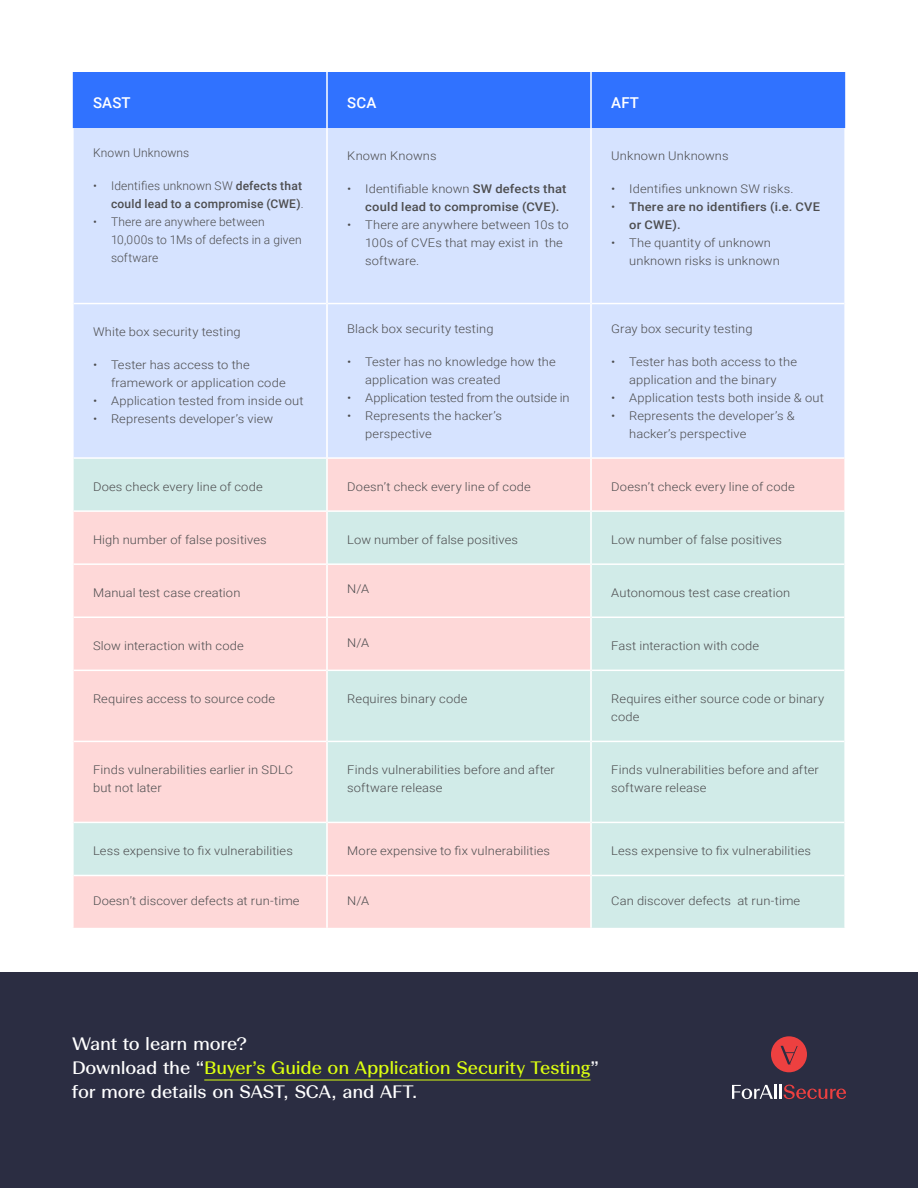
<style>
.page{position:relative;width:918px;height:1188px;background:#fff}
.page>*{position:absolute;margin:0;border:0;box-sizing:border-box;transform-origin:0 0}
.t1{font:18px/24px "Beausite Fit";letter-spacing:-.01em;color:#fff}
.t2{font:500 15px "Roboto";letter-spacing:.01em;color:#fff}
.t3{font:300 12px/18px "Roboto";letter-spacing:.01em;color:#4d4d4f;scale:1.07 1}
.t4{font:500 12px/18px "Roboto";letter-spacing:.015em;color:#4d4d4f;scale:1.07 1}
.t5{font:300 12px/18px "Roboto";letter-spacing:.01em;color:#4d4d4f}
.t6{font:500 12px/18px "Roboto";letter-spacing:.015em;color:#4d4d4f;text-align:right}
.t7{font:300 12px "Roboto";letter-spacing:-.01em;color:#4d4d4f;scale:1.07 1}
.s1{font-weight:300}
.s2{color:#dcff10}
</style>
<div class="page">
<div style="left:73px;top:72px;width:772px;height:56px;background:#3072ff"></div>
<div style="left:74px;top:128px;width:770px;height:329px;background:#d6e3ff"></div>
<svg style="left:74px;top:459px;width:770px;height:469px;background:#e6e1e0"></svg>
<hr style="left:326px;top:72px;width:2px;height:56px;background:#fff">
<hr style="left:590px;top:72px;width:2px;height:56px;background:#fff">
<hr style="left:74px;top:303px;width:252px;height:1px;background:#fff">
<hr style="left:328px;top:303px;width:262px;height:1px;background:#fff">
<hr style="left:592px;top:303px;width:252px;height:1px;background:#fff">
<hr style="left:74px;top:510px;width:252px;height:2px;background:#fff">
<hr style="left:592px;top:510px;width:252px;height:2px;background:#fff">
<hr style="left:74px;top:563px;width:252px;height:2px;background:#fff">
<hr style="left:592px;top:563px;width:252px;height:2px;background:#fff">
<hr style="left:74px;top:617px;width:252px;height:1px;background:#fff">
<hr style="left:592px;top:617px;width:252px;height:1px;background:#fff">
<hr style="left:74px;top:670px;width:252px;height:1px;background:#fff">
<hr style="left:592px;top:670px;width:252px;height:1px;background:#fff">
<hr style="left:74px;top:741px;width:252px;height:1px;background:#fff">
<hr style="left:592px;top:741px;width:252px;height:1px;background:#fff">
<hr style="left:74px;top:822px;width:252px;height:1px;background:#fff">
<hr style="left:592px;top:822px;width:252px;height:1px;background:#fff">
<hr style="left:74px;top:875px;width:252px;height:1px;background:#fff">
<hr style="left:592px;top:875px;width:252px;height:1px;background:#fff">
<hr style="left:328px;top:510px;width:262px;height:2px;background:#fff">
<hr style="left:328px;top:563px;width:262px;height:2px;background:#fff">
<hr style="left:328px;top:617px;width:262px;height:1px;background:#fff">
<hr style="left:328px;top:670px;width:262px;height:1px;background:#fff">
<hr style="left:328px;top:741px;width:262px;height:1px;background:#fff">
<hr style="left:328px;top:822px;width:262px;height:1px;background:#fff">
<hr style="left:328px;top:875px;width:262px;height:1px;background:#fff">
<hr style="left:326px;top:128px;width:2px;height:176px;background:#fff">
<hr style="left:590px;top:128px;width:2px;height:176px;background:#fff">
<hr style="left:326px;top:304px;width:2px;height:154px;background:#fff">
<hr style="left:590px;top:304px;width:2px;height:154px;background:#fff">
<hr style="left:326px;top:458px;width:2px;height:53px;background:#fff">
<hr style="left:326px;top:511px;width:2px;height:53px;background:#fff">
<hr style="left:326px;top:564px;width:2px;height:53px;background:#fff">
<hr style="left:326px;top:617px;width:2px;height:53px;background:#fff">
<hr style="left:326px;top:670px;width:2px;height:71px;background:#fff">
<hr style="left:326px;top:741px;width:2px;height:81px;background:#fff">
<hr style="left:326px;top:822px;width:2px;height:53px;background:#fff">
<hr style="left:326px;top:875px;width:2px;height:53px;background:#fff">
<hr style="left:590px;top:458px;width:2px;height:53px;background:#fff">
<hr style="left:590px;top:511px;width:2px;height:53px;background:#fff">
<hr style="left:590px;top:564px;width:2px;height:53px;background:#fff">
<hr style="left:590px;top:617px;width:2px;height:53px;background:#fff">
<hr style="left:590px;top:670px;width:2px;height:71px;background:#fff">
<hr style="left:590px;top:741px;width:2px;height:81px;background:#fff">
<hr style="left:590px;top:822px;width:2px;height:53px;background:#fff">
<hr style="left:590px;top:875px;width:2px;height:53px;background:#fff">
<div style="left:0;top:972px;width:918px;height:216px;background:#2b2d42"></div>
<hr style="left:204px;top:1080px;width:387px;height:1px;background:#dcff10">
<svg style="left:732px;top:1085px;width:41px;height:14px"></svg>
<hr style="left:774px;top:1085px;width:3px;height:14px;background:#fff">
<hr style="left:779px;top:1085px;width:3px;height:14px;background:#fff">
<svg style="left:784px;top:1085px;width:62px;height:14px"></svg>
<svg style="left:771px;top:1036px;width:36px;height:36px"></svg>
<p class="t2" style="left:93px;top:92px;width:39px">SAST</p>
<p class="t2" style="left:347px;top:92px;width:31px">SCA</p>
<p class="t2" style="left:611px;top:92px;width:29px">AFT</p>
<p class="t5" style="left:93px;top:143px;width:98px">Known Unknowns</p>
<p class="t6" style="left:93px;top:176px;width:212px"><span class="s1">• Identifies unknown SW</span> defects that could lead to a compromise (CWE)<span class="s1">.</span></p>
<p class="t5" style="left:111px;top:212px;width:192px;text-indent:-18px">• There are anywhere between<br>10,000s to 1Ms of defects in a given software</p>
<p class="t3" style="left:611px;top:147px;width:111px">Unknown Unknowns</p>
<p class="t3" style="left:611px;top:180px;width:172px">• Identifies unknown SW risks.</p>
<p class="t4" style="left:629px;top:198px;width:180px;text-indent:-18px"><span class="s1">•</span> There are no identifiers (i.e. CVE or CWE).</p>
<p class="t3" style="left:629px;top:234px;width:142px;text-indent:-18px">• The quantity of unknown unknown risks is unknown</p>
<p class="t3" style="left:347px;top:147px;width:85px">Known Knowns</p>
<p class="t4" style="left:365px;top:180px;width:190px;text-indent:-18px"><span class="s1">• Identifiable known</span> SW defects that could lead to compromise (CVE).</p>
<p class="t3" style="left:365px;top:216px;width:192px;text-indent:-18px">• There are anywhere between 10s to<br>100s of CVEs that may exist in the software.</p>
<p class="t3" style="left:93px;top:323px;width:140px">White box security testing</p>
<p class="t3" style="left:111px;top:356px;width:165px;text-indent:-18px">• Tester has access to the framework or application code</p>
<p class="t3" style="left:93px;top:392px;width:198px">• Application tested from inside out</p>
<p class="t3" style="left:93px;top:410px;width:170px">• Represents developer’s view</p>
<p class="t3" style="left:347px;top:319px;width:138px">Black box security testing</p>
<p class="t3" style="left:365px;top:352px;width:180px;text-indent:-18px">• Tester has no knowledge how the application was created</p>
<p class="t7" style="left:347px;top:389px;width:209px">• Application tested from the outside in</p>
<p class="t3" style="left:365px;top:406px;width:129px;text-indent:-18px">• Represents the hacker’s perspective</p>
<p class="t3" style="left:611px;top:319px;width:134px">Gray box security testing</p>
<p class="t3" style="left:611px;top:352px;width:175px;text-align:center">• Tester has both access to the application and the binary</p>
<p class="t3" style="left:611px;top:388px;width:200px">• Application tests both inside &amp; out</p>
<p class="t3" style="left:629px;top:406px;width:156px;text-indent:-18px">• Represents the developer’s &amp; hacker’s perspective</p>
<p class="t3" style="left:93px;top:477px;width:160px">Does check every line of code</p>
<p class="t3" style="left:347px;top:477px;width:173px">Doesn’t check every line of code</p>
<p class="t3" style="left:611px;top:477px;width:173px">Doesn’t check every line of code</p>
<p class="t3" style="left:93px;top:530px;width:164px">High number of false positives</p>
<p class="t3" style="left:347px;top:530px;width:161px">Low number of false positives</p>
<p class="t3" style="left:611px;top:530px;width:161px">Low number of false positives</p>
<p class="t3" style="left:93px;top:583px;width:139px">Manual test case creation</p>
<p class="t3" style="left:347px;top:580px;width:22px">N/A</p>
<p class="t3" style="left:611px;top:583px;width:169px">Autonomous test case creation</p>
<p class="t3" style="left:93px;top:636px;width:142px">Slow interaction with code</p>
<p class="t3" style="left:347px;top:633px;width:22px">N/A</p>
<p class="t3" style="left:611px;top:636px;width:140px">Fast interaction with code</p>
<p class="t3" style="left:93px;top:689px;width:172px">Requires access to source code</p>
<p class="t3" style="left:347px;top:689px;width:114px">Requires binary code</p>
<p class="t3" style="left:611px;top:689px;width:201px">Requires either source code or binary code</p>
<p class="t3" style="left:93px;top:761px;width:189px">Finds vulnerabilities earlier in SDLC but not later</p>
<p class="t3" style="left:347px;top:761px;width:196px">Finds vulnerabilities before and after software release</p>
<p class="t3" style="left:611px;top:761px;width:196px">Finds vulnerabilities before and after software release</p>
<p class="t3" style="left:93px;top:842px;width:188px">Less expensive to fix vulnerabilities</p>
<p class="t3" style="left:347px;top:842px;width:191px">More expensive to fix vulnerabilities</p>
<p class="t3" style="left:611px;top:842px;width:188px">Less expensive to fix vulnerabilities</p>
<p class="t3" style="left:93px;top:891px;width:195px">Doesn’t discover defects at run-time</p>
<p class="t3" style="left:347px;top:891px;width:22px">N/A</p>
<p class="t3" style="left:611px;top:891px;width:178px">Can discover defects at run-time</p>
<h1 class="t1" style="left:72px;top:1031px;width:529px">Want to learn more?<br>Download the “<span class="s2">Buyer’s Guide on Application Security Testing</span>” for more details on SAST, SCA, and AFT.</h1>
</div>
